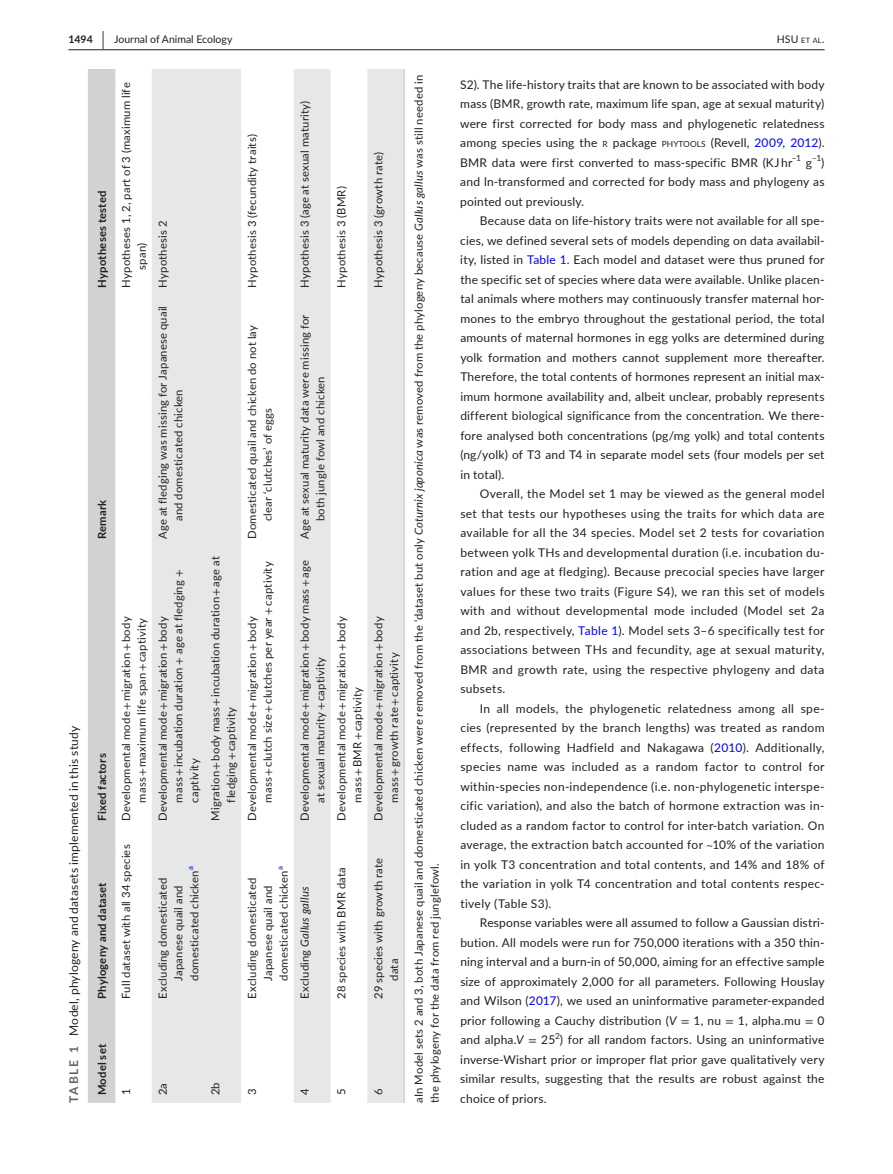
<style>
.page{position:relative;width:893px;height:1174px;background:#fff}
.page>*{position:absolute;margin:0;border:0;box-sizing:border-box;transform-origin:0 0}
.t1{font:12px/19.5px "Lato";letter-spacing:.015em;color:#231f20;text-align:justify}
.t2{font:700 12px "Lato";letter-spacing:.145em;color:#636366}
.t3{font:11.25px/15.8px "Lato";letter-spacing:.015em;color:#231f20}
.t4{font:700 11.25px "Lato";letter-spacing:.02em;color:#231f20}
.t5{font:italic 11.25px "Lato";letter-spacing:.015em;color:#231f20}
.t6{font:10.5px "Lato";color:#231f20}
.t7{font:10.5px "Lato";color:#231f20}
.t8{font:700 10.5px "Lato";color:#231f20}
.t9{font:8.4px "Lato";color:#231f20}
.t10{font:7.8px "Lato";color:#00f}
.s1{font-size:19.5px}
.s2{font-size:7.35px}
.s3{font-size:8.4px}
.s4{color:#00f}
.s5{font-style:italic}
.s6{font-family:"STIX"}
.s7{font-style:normal}
</style>
<div class="page">
<hr style="left:68px;top:49px;width:756px;height:1px;background:#231f20">
<div style="left:88px;top:69px;width:27px;height:1033px;background:#d1d2d4"></div>
<svg style="left:152px;top:69px;width:251px;height:1033px;fill:#e6e7e9"></svg>
<hr style="left:403px;top:1006px;width:2px;height:96px;background:#d1d2d4">
<hr style="left:403px;top:828px;width:2px;height:178px;background:#d1d2d4">
<hr style="left:403px;top:547px;width:2px;height:281px;background:#d1d2d4">
<hr style="left:403px;top:295px;width:2px;height:252px;background:#d1d2d4">
<hr style="left:403px;top:69px;width:2px;height:226px;background:#d1d2d4">
<p class="t8" style="left:68px;top:31px;width:37px">1494 <span class="s1">|</span></p>
<p class="t6" style="left:114px;top:31px;width:120px">Journal of Animal Ecology</p>
<p class="t7" style="left:777px;top:31px;width:49px">HSU <span class="s2">ET AL</span>.</p>
<p class="t1" style="left:460px;top:74px;width:366px">S2). The life-history traits that are known to be associated with body mass (BMR, growth rate, maximum life span, age at sexual maturity) were first corrected for body mass and phylogenetic relatedness among species using the <span class="s3">R</span> package <span class="s3">PHYTOOLS</span> (Revell, <span class="s4">2009</span>, <span class="s4">2012</span>).<br>BMR data were first converted to mass-specific BMR (KJ hr</p>
<p class="t3" style="left:410px;top:1103px;width:1029px;rotate:-90deg">aIn Model sets 2 and 3, both Japanese quail and domesticated chicken were removed from the ‘dataset but only <span class="s5">Coturnix japonica</span> was removed from the phylogeny because <span class="s5">Gallus gallus</span> was still needed in the phylogeny for the data from red junglefowl.</p>
<p class="t3" style="left:118px;top:270px;width:189px;text-indent:-18px;rotate:-90deg">Hypotheses 1, 2, part of 3 (maximum life span)</p>
<p class="t3" style="left:296px;top:288px;width:188px;rotate:-90deg">Hypothesis 3 (age at sexual maturity)</p>
<p class="t3" style="left:244px;top:288px;width:155px;rotate:-90deg">Hypothesis 3 (fecundity traits)</p>
<p class="t3" style="left:370px;top:288px;width:137px;rotate:-90deg">Hypothesis 3 (growth rate)</p>
<p class="t9" style="left:792px;top:152px;width:11px">−1</p>
<p class="t9" style="left:812px;top:152px;width:11px">−1</p>
<p class="t1" style="left:460px;top:152px;width:366px;text-indent:361px">) and ln-transformed and corrected for body mass and phylogeny as pointed out previously.</p>
<p class="t1" style="left:460px;top:210px;width:366px;text-indent:20px">Because data on life-history traits were not available for all spe&shy;cies, we defined several sets of models depending on data availabil&shy;ity, listed in <span class="s4">Table 1</span>. Each model and dataset were thus pruned for the specific set of species where data were available. Unlike placen&shy;tal animals where mothers may continuously transfer maternal hor&shy;mones to the embryo throughout the gestational period, the total amounts of maternal hormones in egg yolks are determined during yolk formation and mothers cannot supplement more thereafter.<br>Therefore, the total contents of hormones represent an initial max&shy;imum hormone availability and, albeit unclear, probably represents different biological significance from the concentration. We there&shy;fore analysed both concentrations (pg/mg yolk) and total contents (ng/yolk) of T3 and T4 in separate model sets (four models per set in total).</p>
<p class="t1" style="left:460px;top:483px;width:366px;text-indent:20px">Overall, the Model set 1 may be viewed as the general model set that tests our hypotheses using the traits for which data are available for all the 34 species. Model set 2 tests for covariation between yolk THs and developmental duration (i.e. incubation du&shy;ration and age at fledging). Because precocial species have larger values for these two traits (Figure S4), we ran this set of models with and without developmental mode included (Model set 2a and 2b, respectively, <span class="s4">Table 1</span>). Model sets 3–6 specifically test for associations between THs and fecundity, age at sexual maturity, BMR and growth rate, using the respective phylogeny and data subsets.</p>
<p class="t1" style="left:460px;top:698px;width:366px;text-indent:20px">In all models, the phylogenetic relatedness among all spe&shy;cies (represented by the branch lengths) was treated as random effects, following Hadfield and Nakagawa (<span class="s4">2010</span>). Additionally, species name was included as a random factor to control for within-species non-independence (i.e. non-phylogenetic interspe&shy;cific variation), and also the batch of hormone extraction was in&shy;cluded as a random factor to control for inter-batch variation. On average, the extraction batch accounted for <span class="s6">~</span>10% of the variation in yolk T3 concentration and total contents, and 14% and 18% of the variation in yolk T4 concentration and total contents respec&shy;tively (Table S3).</p>
<p class="t1" style="left:460px;top:912px;width:366px;text-indent:20px">Response variables were all assumed to follow a Gaussian distri&shy;bution. All models were run for 750,000 iterations with a 350 thin&shy;ning interval and a burn-in of 50,000, aiming for an effective sample size of approximately 2,000 for all parameters. Following Houslay and Wilson (<span class="s4">2017</span>), we used an uninformative parameter-expanded prior following a Cauchy distribution (<span class="s5">V</span> <span class="s6">=</span> 1, nu <span class="s6">=</span> 1, alpha.mu <span class="s6">=</span> 0 and alpha.<span class="s5">V</span> <span class="s6">=</span> 25<sup>2</sup>) for all random factors. Using an uninformative inverse-Wishart prior or improper flat prior gave qualitatively very similar results, suggesting that the results are robust against the</p>
<p class="t1" style="left:806px;top:152px;width:8px">g</p>
<p class="t3" style="left:333px;top:288px;width:103px;rotate:-90deg">Hypothesis 3 (BMR)</p>
<p class="t4" style="left:94px;top:288px;width:98px;rotate:-90deg">Hypotheses tested</p>
<p class="t3" style="left:154px;top:288px;width:68px;rotate:-90deg">Hypothesis 2</p>
<p class="t3" style="left:154px;top:521px;width:217px;text-indent:-18px;rotate:-90deg">Age at fledging was missing for Japanese quail and domesticated chicken</p>
<p class="t3" style="left:296px;top:521px;width:208px;text-indent:-18px;rotate:-90deg">Age at sexual maturity data were missing for both jungle fowl and chicken</p>
<p class="t3" style="left:244px;top:521px;width:197px;text-indent:-18px;rotate:-90deg">Domesticated quail and chicken do not lay clear ‘clutches’ of eggs</p>
<p class="t4" style="left:94px;top:539px;width:41px;rotate:-90deg">Remark</p>
<p class="t3" style="left:207px;top:802px;width:248px;text-indent:-18px;rotate:-90deg">Migration <span class="s6">+</span> body mass <span class="s6">+</span> incubation duration <span class="s6">+</span> age at fledging <span class="s6">+</span> captivity</p>
<p class="t3" style="left:296px;top:802px;width:244px;text-indent:-18px;rotate:-90deg">Developmental mode <span class="s6">+</span> migration <span class="s6">+</span> body mass <span class="s6">+</span> age at sexual maturity <span class="s6">+</span> captivity</p>
<p class="t3" style="left:244px;top:802px;width:243px;text-indent:-18px;rotate:-90deg">Developmental mode <span class="s6">+</span> migration <span class="s6">+</span> body<br>mass <span class="s6">+</span> clutch size <span class="s6">+</span> clutches per year <span class="s6">+</span> captivity</p>
<p class="t3" style="left:154px;top:802px;width:234px;text-indent:-18px;rotate:-90deg">Developmental mode <span class="s6">+</span> migration <span class="s6">+</span> body<br>mass <span class="s6">+</span> incubation duration <span class="s6">+</span> age at fledging <span class="s6">+ </span>captivity</p>
<p class="t3" style="left:118px;top:820px;width:205px;text-align:right;rotate:-90deg">Developmental mode <span class="s6">+</span> migration <span class="s6">+</span> body mass <span class="s6">+</span> maximum life span <span class="s6">+</span> captivity</p>
<p class="t3" style="left:333px;top:802px;width:187px;text-indent:-18px;rotate:-90deg">Developmental mode <span class="s6">+</span> migration <span class="s6">+</span> body mass <span class="s6">+</span> BMR <span class="s6">+</span> captivity</p>
<p class="t3" style="left:370px;top:802px;width:187px;text-indent:-18px;rotate:-90deg">Developmental mode <span class="s6">+</span> migration <span class="s6">+</span> body mass <span class="s6">+</span> growth rate <span class="s6">+</span> captivity</p>
<p class="t1" style="left:64px;top:1035px;width:311px;rotate:-90deg">Model, phylogeny and datasets implemented in this study</p>
<p class="t4" style="left:94px;top:820px;width:69px;rotate:-90deg">Fixed factors</p>
<p class="t3" style="left:118px;top:998px;width:156px;rotate:-90deg">Full dataset with all 34 species</p>
<p class="t3" style="left:370px;top:980px;width:124px;text-indent:-18px;rotate:-90deg">29 species with growth rate data</p>
<p class="t10" style="left:185px;top:870px;width:5px;rotate:-90deg">a</p>
<p class="t10" style="left:274px;top:870px;width:5px;rotate:-90deg">a</p>
<p class="t3" style="left:333px;top:998px;width:133px;rotate:-90deg">28 species with BMR data</p>
<p class="t3" style="left:154px;top:980px;width:112px;text-indent:-18px;rotate:-90deg">Excluding domesticated<br>Japanese quail and domesticated chicken</p>
<p class="t3" style="left:244px;top:980px;width:112px;text-indent:-18px;rotate:-90deg">Excluding domesticated<br>Japanese quail and domesticated chicken</p>
<p class="t4" style="left:94px;top:998px;width:118px;rotate:-90deg">Phylogeny and dataset</p>
<p class="t5" style="left:297px;top:998px;width:113px;rotate:-90deg"><span class="s7">Excluding</span> Gallus gallus</p>
<p class="t4" style="left:94px;top:1095px;width:53px;rotate:-90deg">Model set</p>
<p class="t2" style="left:65px;top:1102px;width:58px;rotate:-90deg">TABLE 1</p>
<p class="t3" style="left:207px;top:1095px;width:14px;rotate:-90deg">2b</p>
<p class="t3" style="left:154px;top:1095px;width:14px;rotate:-90deg">2a</p>
<p class="t3" style="left:296px;top:1095px;width:8px;rotate:-90deg">4</p>
<p class="t3" style="left:370px;top:1095px;width:8px;rotate:-90deg">6</p>
<p class="t3" style="left:244px;top:1095px;width:8px;rotate:-90deg">3</p>
<p class="t3" style="left:333px;top:1095px;width:8px;rotate:-90deg">5</p>
<p class="t3" style="left:118px;top:1095px;width:8px;rotate:-90deg">1</p>
<p class="t1" style="left:460px;top:1088px;width:88px">choice of priors.</p>
</div>
